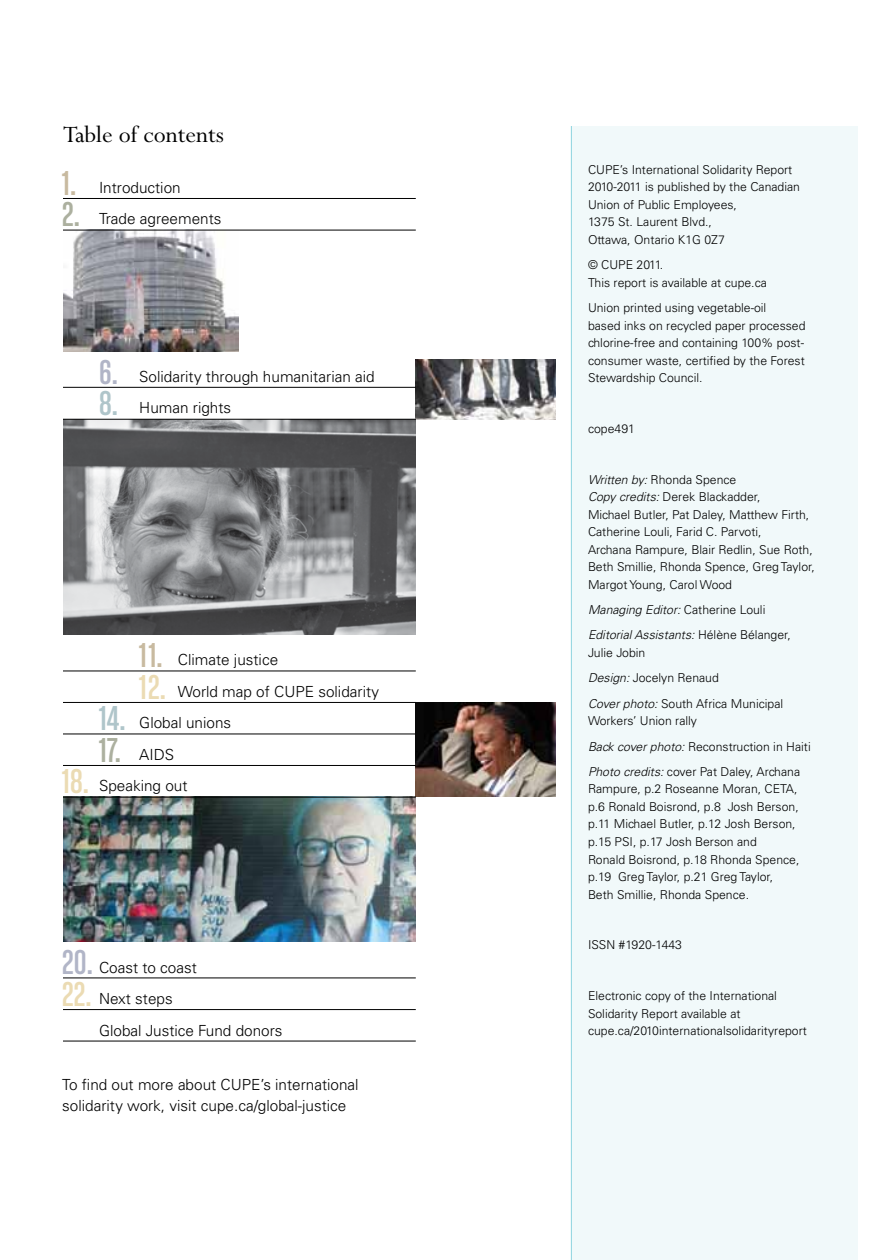
<style>
.page{position:relative;width:882px;height:1260px;background:#fff}
.page>*{position:absolute;margin:0;border:0;box-sizing:border-box;transform-origin:0 0}
.t1{font:36.75px "Chalet Comprime Cologne Eighty";color:#ebdbb3}
.t2{font:36.75px "Chalet Comprime Cologne Eighty";color:#c8baa0}
.t3{font:36.75px "Chalet Comprime Cologne Eighty";color:#acb09f}
.t4{font:36.75px "Chalet Comprime Cologne Eighty";color:#b1b5c7}
.t5{font:36.75px "Chalet Comprime Cologne Eighty";color:#afc5ca}
.t6{font:26.25px "Perpetua Std";color:#000}
.t7{font:300 15.4px/31.5px "Univers LT Std";color:#000}
.t8{font:300 12.25px/17.5px "Univers LT Std";color:#000}
.t9{font:italic 300 12.25px/25.4px "Univers LT Std";color:#000}
.s1{font-style:italic}
.s2{font-style:normal}
</style>
<div class="page">
<div style="left:572px;top:126px;width:286px;height:1134px;background:#f1f9fa"></div>
<img style="left:416px;top:360px;width:139px;height:59px">
<img style="left:416px;top:702px;width:139px;height:95px">
<img style="left:63px;top:231px;width:175px;height:121px">
<img style="left:63px;top:420px;width:353px;height:215px">
<hr style="left:571px;top:126px;width:1px;height:1134px;background:#8dd4df">
<img style="left:63px;top:798px;width:353px;height:144px">
<hr style="left:63px;top:198px;width:353px;height:1px;background:#000">
<hr style="left:63px;top:230px;width:353px;height:1px;background:#000">
<hr style="left:63px;top:387px;width:353px;height:1px;background:#000">
<hr style="left:63px;top:671px;width:353px;height:1px;background:#000">
<hr style="left:63px;top:702px;width:353px;height:1px;background:#000">
<hr style="left:63px;top:734px;width:353px;height:1px;background:#000">
<hr style="left:63px;top:765px;width:353px;height:1px;background:#000">
<hr style="left:63px;top:978px;width:353px;height:1px;background:#000">
<hr style="left:63px;top:1009px;width:353px;height:1px;background:#000">
<hr style="left:63px;top:1041px;width:353px;height:1px;background:#000">
<hr style="left:63px;top:797px;width:353px;height:1px;background:#000">
<hr style="left:63px;top:419px;width:353px;height:1px;background:#000">
<h2 class="t6" style="left:63px;top:121px;width:162px">Table of contents</h2>
<h1 class="t2" style="left:62px;top:163px;width:15px">1.</h1>
<p class="t7" style="left:99px;top:172px;width:83px">Introduction</p>
<h1 class="t3" style="left:62px;top:194px;width:19px">2.</h1>
<p class="t7" style="left:99px;top:203px;width:124px">Trade agreements</p>
<h1 class="t4" style="left:99px;top:352px;width:20px">6.</h1>
<p class="t7" style="left:139px;top:361px;width:237px">Solidarity through humanitarian aid</p>
<h1 class="t5" style="left:99px;top:383px;width:20px">8.</h1>
<p class="t7" style="left:139px;top:392px;width:93px">Human rights</p>
<h1 class="t2" style="left:139px;top:635px;width:25px">11.</h1>
<p class="t7" style="left:178px;top:644px;width:102px">Climate justice</p>
<h1 class="t1" style="left:139px;top:667px;width:28px">12.</h1>
<p class="t7" style="left:178px;top:676px;width:203px">World map of CUPE solidarity</p>
<h1 class="t5" style="left:99px;top:698px;width:28px">14.</h1>
<p class="t7" style="left:139px;top:707px;width:93px">Global unions</p>
<h1 class="t3" style="left:99px;top:730px;width:24px">17.</h1>
<p class="t7" style="left:139px;top:739px;width:36px">AIDS</p>
<h1 class="t1" style="left:62px;top:761px;width:28px">18.</h1>
<p class="t7" style="left:99px;top:770px;width:90px">Speaking out</p>
<h1 class="t4" style="left:62px;top:942px;width:32px">20.</h1>
<p class="t7" style="left:99px;top:951px;width:99px">Coast to coast</p>
<h1 class="t1" style="left:62px;top:974px;width:31px">22.</h1>
<p class="t7" style="left:99px;top:983px;width:185px">Next steps<br>Global Justice Fund donors</p>
<p class="t7" style="left:62px;top:1074px;width:298px;line-height:21px">To find out more about CUPE’s international solidarity work, visit cupe.ca/global-justice</p>
<p class="t8" style="left:588px;top:161px;width:214px">CUPE’s International Solidarity Report<br>2010-2011 is published by the Canadian<br>Union of Public Employees,<br>1375 St. Laurent Blvd.,<br>Ottawa, Ontario K1G 0Z7</p>
<p class="t8" style="left:588px;top:256px;width:180px">© CUPE 2011.<br>This report is available at cupe.ca</p>
<p class="t8" style="left:588px;top:299px;width:219px">Union printed using vegetable-oil<br>based inks on recycled paper processed chlorine-free and containing 100% post&shy;consumer waste, certified by the Forest Stewardship Council.</p>
<p class="t8" style="left:588px;top:420px;width:48px">cope491</p>
<p class="t8" style="left:588px;top:471px;width:228px"><span class="s1">Written by:</span> Rhonda Spence<br><span class="s1">Copy credits:</span> Derek Blackadder,<br>Michael Butler, Pat Daley, Matthew Firth, Catherine Louli, Farid C. Parvoti,<br>Archana Rampure, Blair Redlin, Sue Roth, Beth Smillie, Rhonda Spence, Greg Taylor, Margot Young, Carol Wood</p>
<p class="t9" style="left:588px;top:597px;width:204px">Managing Editor: <span class="s2">Catherine Louli<br></span>Editorial Assistants: <span class="s2">Hélène Bélanger,</span></p>
<p class="t8" style="left:588px;top:640px;width:197px;line-height:25.4px">Julie Jobin<br><span class="s1">Design:</span> Jocelyn Renaud<br><span class="s1">Cover photo:</span> South Africa Municipal</p>
<p class="t8" style="left:588px;top:708px;width:224px;line-height:25.4px">Workers’ Union rally<br><span class="s1">Back cover photo:</span> Reconstruction in Haiti<br><span class="s1">Photo credits:</span> cover Pat Daley, Archana</p>
<p class="t8" style="left:588px;top:780px;width:213px">Rampure, p.2 Roseanne Moran, CETA, p.6 Ronald Boisrond, p.8 Josh Berson, p.11 Michael Butler, p.12 Josh Berson, p.15 PSI, p.17 Josh Berson and<br>Ronald Boisrond, p.18 Rhonda Spence, p.19 Greg Taylor, p.21 Greg Taylor, Beth Smillie, Rhonda Spence.</p>
<p class="t8" style="left:588px;top:936px;width:96px">ISSN #1920-1443</p>
<p class="t8" style="left:588px;top:987px;width:220px">Electronic copy of the International<br>Solidarity Report available at cupe.ca/2010internationalsolidarityreport</p>
</div>
